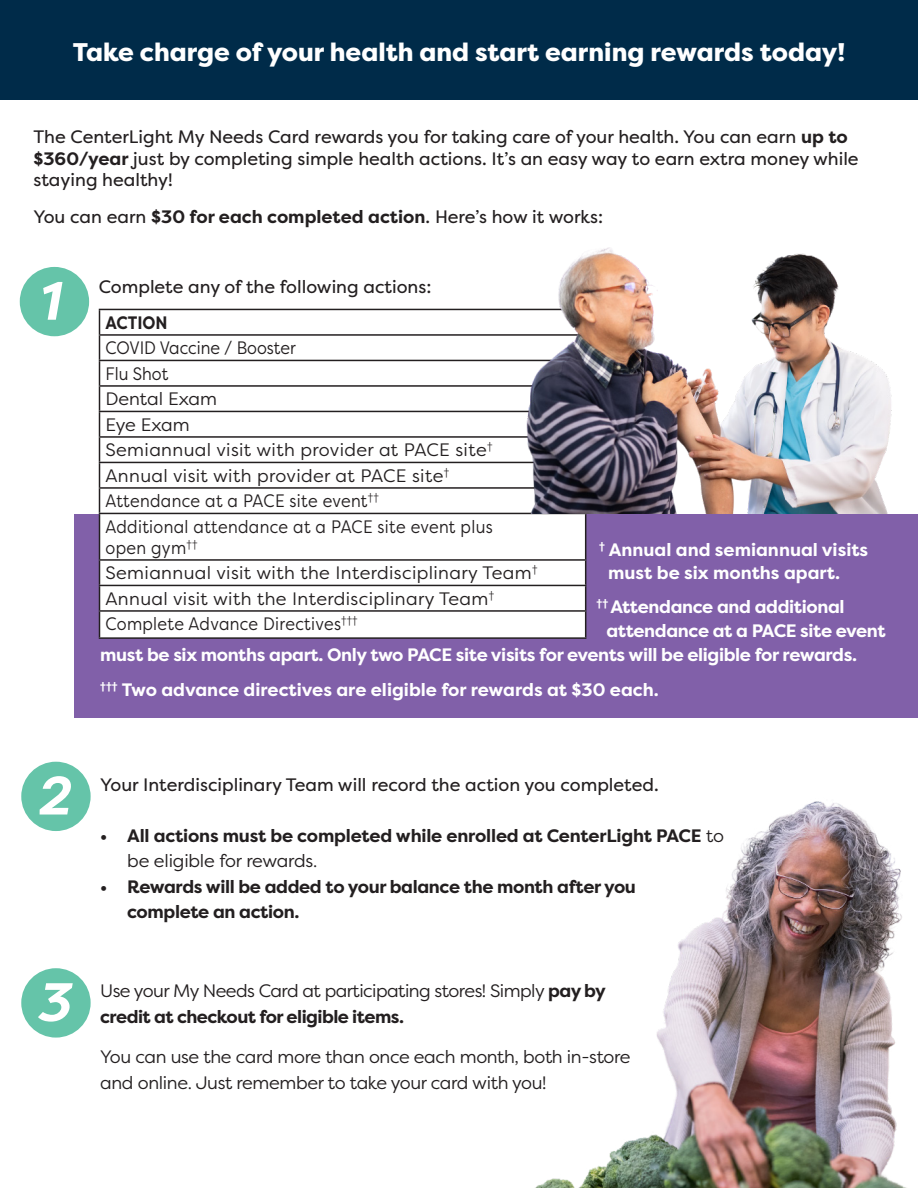
<style>
.page{position:relative;width:918px;height:1188px;background:#fff}
.page>*{position:absolute;margin:0;border:0;box-sizing:border-box;transform-origin:0 0}
.t1{font:italic 700 54px "Filson Pro";color:#fff}
.t2{font:800 25.5px "Filson Pro";color:#fff}
.t3{font:18px/21.6px "Filson Pro";color:#231f20}
.t4{font:18px "Filson Pro";letter-spacing:.015em;color:#231f20}
.t5{font:700 18px/25.5px "Filson Pro";letter-spacing:-.02em;color:#231f20}
.t6{font:18px/21px "Filson Pro";letter-spacing:.015em;color:#231f20;scale:.9 1}
.t7{font:700 18px "Filson Pro";letter-spacing:-.02em;color:#fff}
.t8{font:700 18px/22.5px "Filson Pro";color:#fff}
.t9{font:18px "Filson Pro";letter-spacing:-.02em;color:#231f20}
.t10{font:18px/25.5px "Filson Pro";letter-spacing:-.03em;color:#231f20}
.t11{font:700 18px "Filson Pro";letter-spacing:-.02em;color:#231f20;scale:.9 1}
.s1{font-weight:700}
.s2{font-weight:400}
</style>
<div class="page">
<div style="left:0;top:0;width:918px;height:100px;background:#002b49"></div>
<div style="left:75px;top:514px;width:843px;height:203px;background:#8160a9"></div>
<div style="left:20px;top:267px;width:69px;height:69px;background:#65c4a9;border-radius:50%"></div>
<svg style="left:100px;top:310px;width:485px;height:327px"></svg>
<hr style="left:99px;top:309px;width:487px;height:1px;background:#231f20">
<hr style="left:99px;top:334px;width:487px;height:2px;background:#231f20">
<hr style="left:99px;top:360px;width:487px;height:1px;background:#231f20">
<hr style="left:99px;top:385px;width:487px;height:2px;background:#231f20">
<hr style="left:99px;top:411px;width:487px;height:1px;background:#231f20">
<hr style="left:99px;top:436px;width:487px;height:2px;background:#231f20">
<hr style="left:99px;top:462px;width:487px;height:1px;background:#231f20">
<hr style="left:99px;top:487px;width:487px;height:2px;background:#231f20">
<svg style="left:99px;top:310px;width:1px;height:203px"></svg>
<hr style="left:99px;top:513px;width:487px;height:1px;background:#231f20">
<hr style="left:99px;top:514px;width:1px;height:45px;background:#231f20">
<hr style="left:585px;top:514px;width:1px;height:45px;background:#231f20">
<hr style="left:99px;top:559px;width:487px;height:2px;background:#231f20">
<hr style="left:99px;top:585px;width:487px;height:1px;background:#231f20">
<hr style="left:99px;top:610px;width:487px;height:2px;background:#231f20">
<svg style="left:99px;top:561px;width:1px;height:76px"></svg>
<svg style="left:585px;top:561px;width:1px;height:76px"></svg>
<hr style="left:99px;top:637px;width:487px;height:2px;background:#231f20">
<img style="left:398px;top:247px;width:494px;height:267px">
<div style="left:21px;top:762px;width:70px;height:69px;background:#65c4a9;border-radius:50%"></div>
<div style="left:21px;top:968px;width:70px;height:70px;background:#65c4a9;border-radius:50%"></div>
<img style="left:535px;top:801px;width:372px;height:387px">
<p class="t2" style="left:73px;top:36px;width:774px">Take charge of your health and start earning rewards today!</p>
<p class="t3" style="left:33px;top:126px;width:827px">The CenterLight My Needs Card rewards you for taking care of your health. You can earn <span class="s1">up to $360/year</span> just by completing simple health actions. It’s an easy way to earn extra money while staying healthy!</p>
<p class="t3" style="left:33px;top:205px;width:571px">You can earn <span class="s1">$30 for each completed action</span>. Here’s how it works:</p>
<p class="t1" style="left:37px;top:267px;width:36px">1</p>
<p class="t3" style="left:99px;top:275px;width:334px">Complete any of the following actions:</p>
<p class="t11" style="left:106px;top:311px;width:71px">ACTION</p>
<p class="t6" style="left:106px;top:337px;width:213px">COVID Vaccine / Booster</p>
<p class="t6" style="left:106px;top:363px;width:71px">Flu Shot</p>
<p class="t4" style="left:106px;top:387px;width:113px">Dental Exam</p>
<p class="t4" style="left:106px;top:413px;width:86px">Eye Exam</p>
<p class="t4" style="left:106px;top:438px;width:389px">Semiannual visit with provider at PACE site<sup>†</sup></p>
<p class="t4" style="left:106px;top:464px;width:345px">Annual visit with provider at PACE site<sup>†</sup></p>
<p class="t6" style="left:106px;top:490px;width:305px">Attendance at a PACE site event<sup>††</sup></p>
<p class="t6" style="left:106px;top:516px;width:432px">Additional attendance at a PACE site event plus open gym<sup>††</sup></p>
<p class="t4" style="left:106px;top:561px;width:434px">Semiannual visit with the Interdisciplinary Team<sup>†</sup></p>
<p class="t4" style="left:106px;top:587px;width:390px">Annual visit with the Interdisciplinary Team<sup>†</sup></p>
<p class="t6" style="left:106px;top:613px;width:282px">Complete Advance Directives<sup>†††</sup></p>
<p class="t8" style="left:608px;top:539px;width:262px;text-indent:-9px"><sup>†</sup> Annual and semiannual visits must be six months apart.</p>
<p class="t7" style="left:597px;top:595px;width:250px"><sup>††</sup> Attendance and additional</p>
<p class="t7" style="left:606px;top:619px;width:281px">attendance at a PACE site event</p>
<p class="t7" style="left:100px;top:643px;width:758px">must be six months apart. Only two PACE site visits for events will be eligible for rewards.</p>
<p class="t8" style="left:100px;top:678px;width:560px"><sup>†††</sup> Two advance directives are eligible for rewards at $30 each.</p>
<p class="t1" style="left:36px;top:762px;width:47px">2</p>
<p class="t3" style="left:100px;top:773px;width:560px">Your Interdisciplinary Team will record the action you completed.</p>
<p class="t5" style="left:127px;top:823px;width:598px;text-indent:-27px">• All actions must be completed while enrolled at CenterLight PACE <span class="s2">to be eligible for rewards.</span></p>
<p class="t5" style="left:127px;top:874px;width:510px;text-indent:-27px">• Rewards will be added to your balance the month after you complete an action.</p>
<p class="t1" style="left:36px;top:968px;width:47px">3</p>
<p class="t10" style="left:100px;top:978px;width:507px">Use your My Needs Card at participating stores! Simply <span class="s1">pay by credit at checkout for eligible items.</span></p>
<p class="t9" style="left:100px;top:1045px;width:532px">You can use the card more than once each month, both in-store</p>
<p class="t9" style="left:100px;top:1070px;width:448px">and online. Just remember to take your card with you!</p>
</div>
